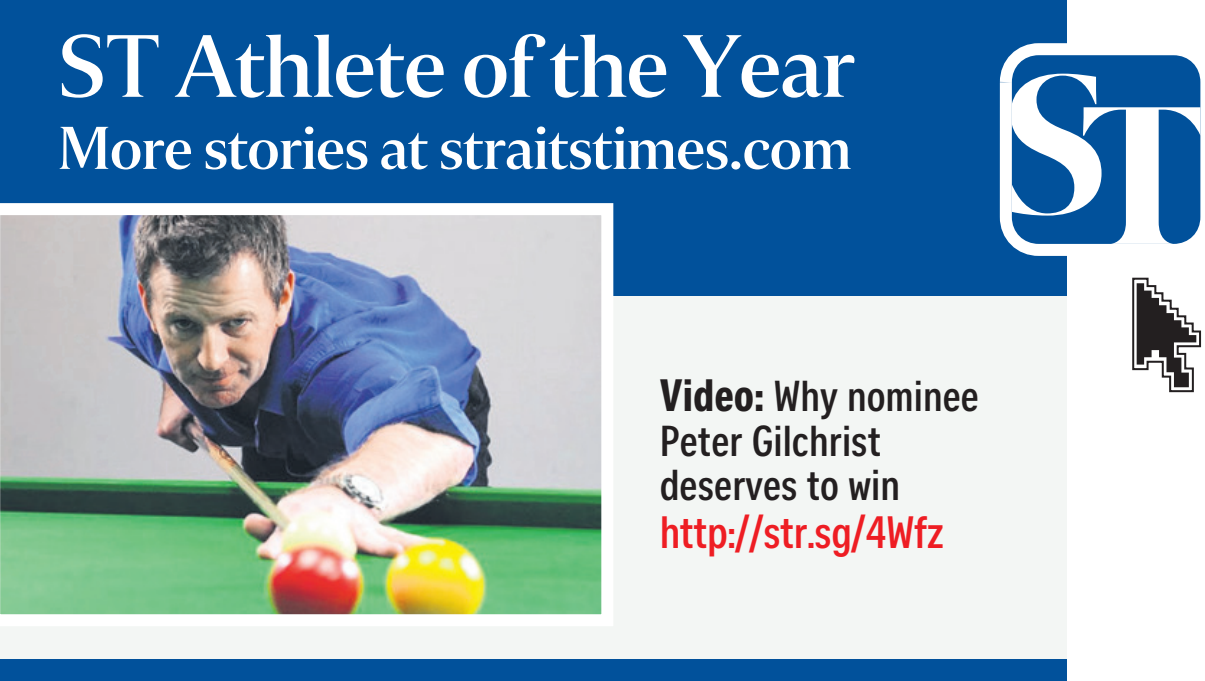
<style>
.page{position:relative;width:1205px;height:681px;background:#fff}
.page>*{position:absolute;margin:0;border:0;box-sizing:border-box;transform-origin:0 0}
.t1{font:88px "Selane ST Thirty";letter-spacing:-.01em;color:#fff}
.t2{font:60px "Selane ST Thirty";letter-spacing:-.01em;color:#fff}
.t3{font:700 44px "Curator Head Cond ST Semi";letter-spacing:-.01em;color:#ee1d23}
.t4{font:700 42px/44px "Curator Head Cond ST Semi";color:#231f20}
.s1{font-family:"Curator Head Cond ST Bold";font-weight:400;font-size:44px}
</style>
<div class="page">
<div style="left:0;top:208px;width:1066px;height:468px;background:#f3f6f4"></div>
<div style="left:0;top:0;width:1066px;height:295px;background:#01519b"></div>
<svg style="left:1132px;top:277px;width:69px;height:116px"></svg>
<svg style="left:999px;top:31px;width:202px;height:237px"></svg>
<svg style="left:1011px;top:55px;width:189px;height:19px;fill:#01519b"></svg>
<svg style="left:1011px;top:74px;width:189px;height:170px"></svg>
<div style="left:0;top:659px;width:1066px;height:21px;background:#01519b"></div>
<img style="left:0;top:203px;width:613px;height:423px">
<h1 class="t1" style="left:58px;top:15px;width:798px">ST Athlete of the Year</h1>
<h2 class="t2" style="left:58px;top:113px;width:794px">More stories at straitstimes.com</h2>
<p class="t4" style="left:659px;top:375px;width:321px"><span class="s1">Video:</span> Why nominee<br>Peter Gilchrist deserves to win</p>
<p class="t3" style="left:659px;top:507px;width:286px">http://str.sg/4Wfz</p>
</div>
